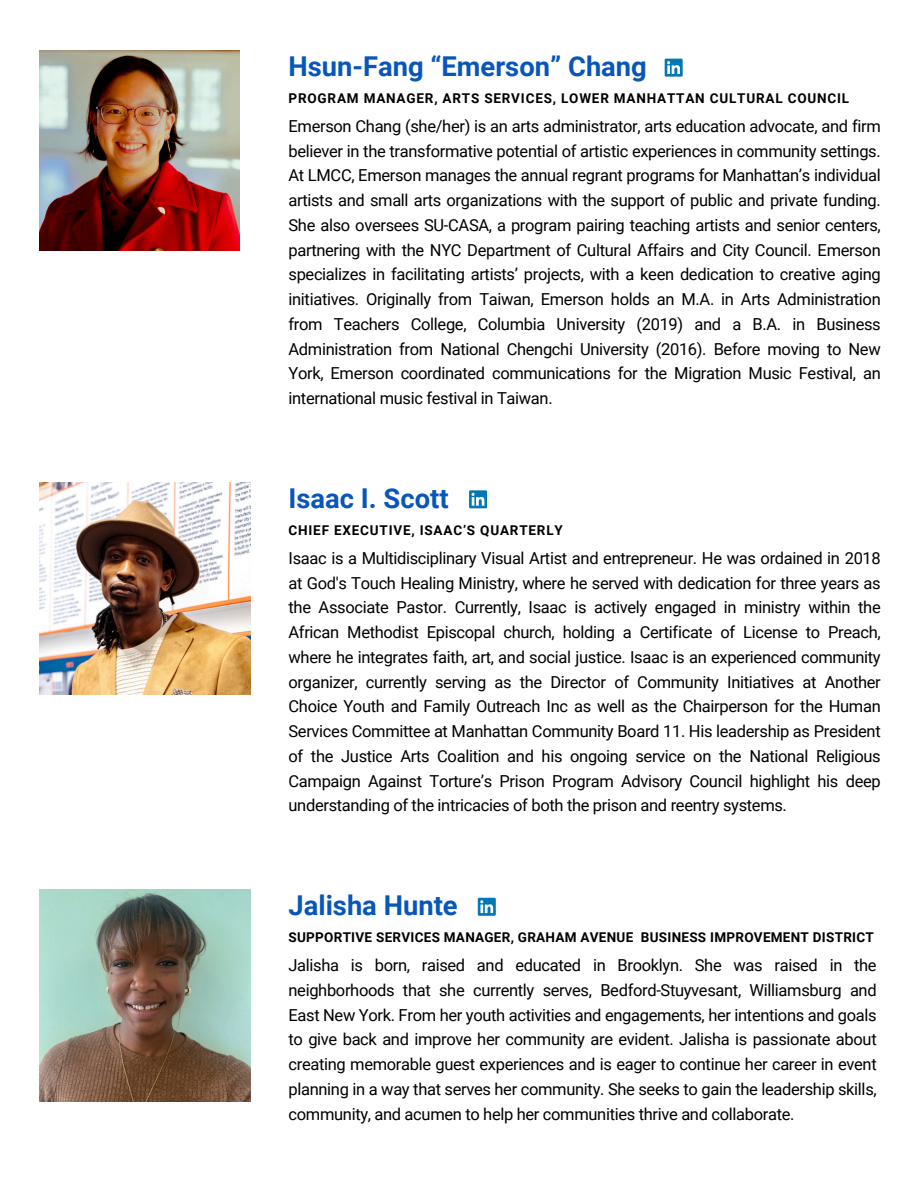
<style>
.page{position:relative;width:918px;height:1188px;background:#fff}
.page>*{position:absolute;margin:0;border:0;box-sizing:border-box;transform-origin:0 0}
.t1{font:700 27.3px "Roboto";color:#0856ba}
.t2{font:16.5px/24.8px "Roboto";letter-spacing:-.02em;color:#000;text-align:justify}
.t3{font:700 13.5px "Roboto";letter-spacing:.06em;color:#000}
.t4{font:700 13.5px "Roboto";letter-spacing:.02em;color:#000}
</style>
<div class="page">
<svg style="left:469px;top:490px;width:18px;height:18px"></svg>
<svg style="left:472px;top:493px;width:12px;height:13px"></svg>
<img style="left:39px;top:889px;width:212px;height:212px">
<img style="left:39px;top:482px;width:212px;height:212px">
<img style="left:39px;top:50px;width:200px;height:201px">
<div style="left:665px;top:59px;width:18px;height:18px;background:#0177b5"></div>
<svg style="left:667px;top:61px;width:13px;height:13px"></svg>
<svg style="left:478px;top:898px;width:18px;height:18px"></svg>
<svg style="left:480px;top:900px;width:13px;height:13px"></svg>
<h1 class="t1" style="left:289px;top:51px;width:360px">Hsun-Fang “Emerson” Chang</h1>
<h2 class="t2" style="left:289px;top:114px;width:594px">Emerson Chang (she/her) is an arts administrator, arts education advocate, and firm believer in the transformative potential of artistic experiences in community settings.<br>At LMCC, Emerson manages the annual regrant programs for Manhattan’s individual artists and small arts organizations with the support of public and private funding.<br>She also oversees SU-CASA, a program pairing teaching artists and senior centers, partnering with the NYC Department of Cultural Affairs and City Council. Emerson specializes in facilitating artists’ projects, with a keen dedication to creative aging initiatives. Originally from Taiwan, Emerson holds an M.A. in Arts Administration from Teachers College, Columbia University (2019) and a B.A. in Business Administration from National Chengchi University (2016). Before moving to New York, Emerson coordinated communications for the Migration Music Festival, an international music festival in Taiwan.</h2>
<p class="t3" style="left:289px;top:90px;width:562px">PROGRAM MANAGER, ARTS SERVICES, LOWER MANHATTAN CULTURAL COUNCIL</p>
<p class="t1" style="left:289px;top:483px;width:162px">Isaac I. Scott</p>
<p class="t3" style="left:289px;top:522px;width:276px">CHIEF EXECUTIVE, ISAAC’S QUARTERLY</p>
<h2 class="t2" style="left:289px;top:546px;width:594px">Isaac is a Multidisciplinary Visual Artist and entrepreneur. He was ordained in 2018 at God's Touch Healing Ministry, where he served with dedication for three years as the Associate Pastor. Currently, Isaac is actively engaged in ministry within the African Methodist Episcopal church, holding a Certificate of License to Preach, where he integrates faith, art, and social justice. Isaac is an experienced community organizer, currently serving as the Director of Community Initiatives at Another Choice Youth and Family Outreach Inc as well as the Chairperson for the Human Services Committee at Manhattan Community Board 11. His leadership as President of the Justice Arts Coalition and his ongoing service on the National Religious Campaign Against Torture’s Prison Program Advisory Council highlight his deep understanding of the intricacies of both the prison and reentry systems.</h2>
<p class="t1" style="left:289px;top:890px;width:171px">Jalisha Hunte</p>
<p class="t4" style="left:289px;top:929px;width:587px">SUPPORTIVE SERVICES MANAGER, GRAHAM AVENUE BUSINESS IMPROVEMENT DISTRICT</p>
<h1 class="t2" style="left:289px;top:953px;width:590px">Jalisha is born, raised and educated in Brooklyn. She was raised in the neighborhoods that she currently serves, Bedford-Stuyvesant, Williamsburg and East New York. From her youth activities and engagements, her intentions and goals to give back and improve her community are evident. Jalisha is passionate about creating memorable guest experiences and is eager to continue her career in event planning in a way that serves her community. She seeks to gain the leadership skills, community, and acumen to help her communities thrive and collaborate.</h1>
</div>
